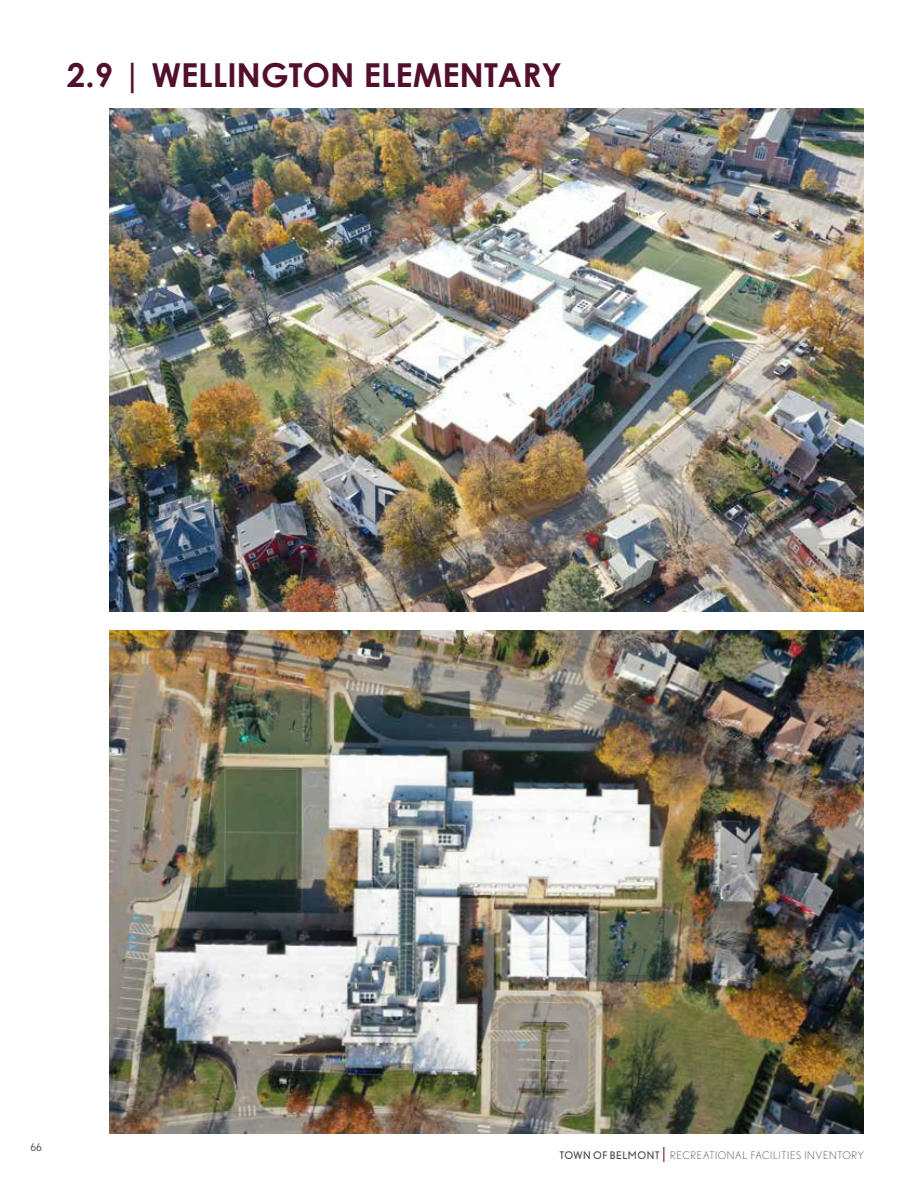
<style>
.page{position:relative;width:918px;height:1188px;background:#fff}
.page>*{position:absolute;margin:0;border:0;box-sizing:border-box;transform-origin:0 0}
.t1{font:700 33px "Century Gothic";color:#530f2e}
.t2{font:300 10.5px "Nobel";letter-spacing:.06em;color:#4f4e53}
.t3{font:10.5px "Nobel";color:#636363}
.s1{font-weight:400}
.s2{font-weight:400;font-size:16.5px;color:#6c1740}
</style>
<div class="page">
<img style="left:109px;top:631px;width:755px;height:503px">
<img style="left:109px;top:108px;width:755px;height:503px">
<h1 class="t1" style="left:67px;top:55px;width:497px">2.9 | WELLINGTON ELEMENTARY</h1>
<p class="t3" style="left:30px;top:1141px;width:13px">66</p>
<p class="t2" style="left:559px;top:1149px;width:306px"><span class="s1">TOWN OF BELMONT</span> <span class="s2">|</span> RECREATIONAL FACILITIES INVENTORY</p>
</div>
